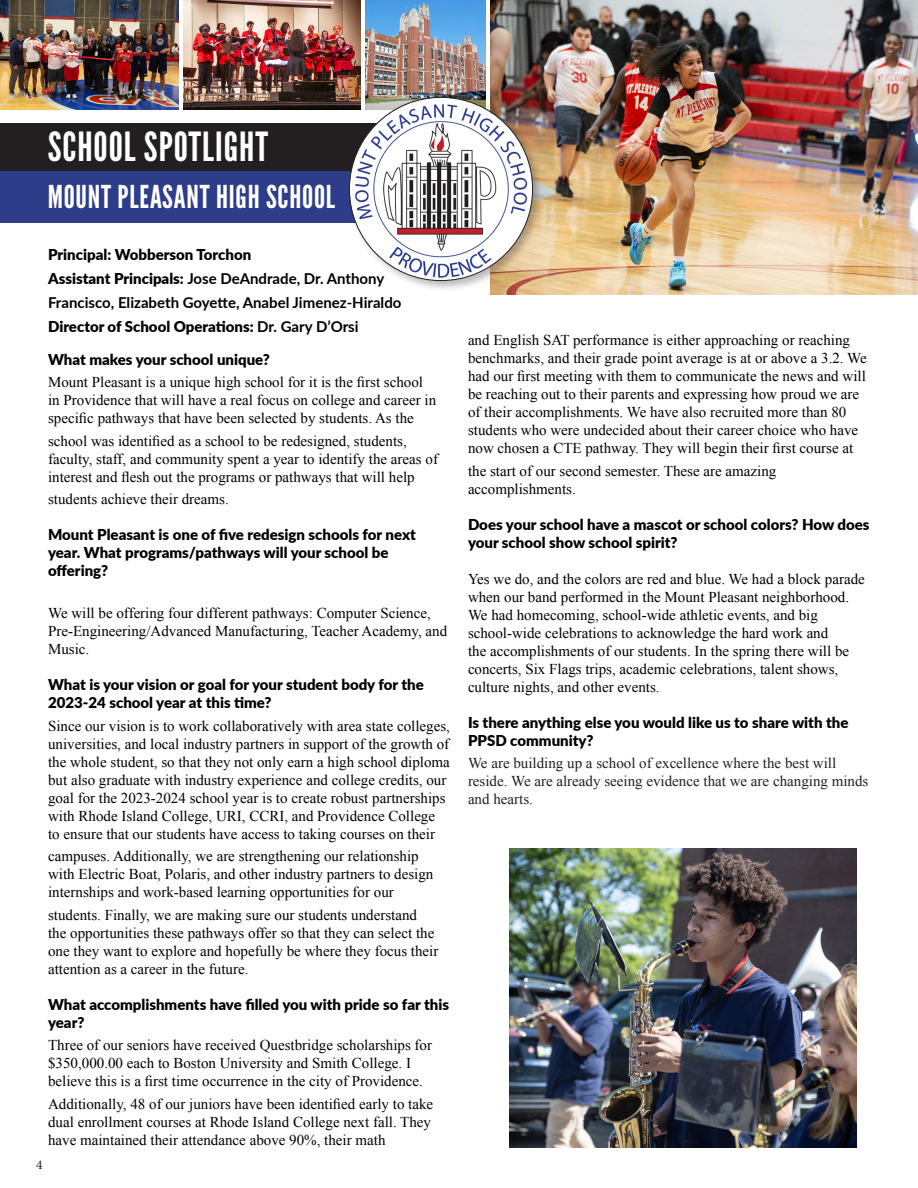
<style>
.page{position:relative;width:918px;height:1188px;background:#fff}
.page>*{position:absolute;margin:0;border:0;box-sizing:border-box;transform-origin:0 0}
.t1{font:40.05px "League Gothic";letter-spacing:.025em;color:#fff}
.t2{font:31.5px "League Gothic";letter-spacing:.025em;color:#fff}
.TEXT_Paragraph_Style_1{font:15px/18px "Times New Roman";color:#000}
.TEXT_Paragraph_Style_1-2{font:900 15px/18px "Lato";color:#000}
.t3{font:700 15px/24px "Lato";color:#000}
.TEXT_Paragraph_Style_1-3{font:15px/18px "Times New Roman";color:#231f20}
.t4{font:13.5px "Minion Pro";color:#231f20}
.s1{font-weight:900}
</style>
<div class="page">
<img style="left:183px;top:1px;width:178px;height:109px">
<img style="left:365px;top:1px;width:121px;height:94px">
<img style="left:1px;top:1px;width:177px;height:109px">
<div style="left:0;top:171px;width:383px;height:52px;background:#2d3d8a"></div>
<div style="left:0;top:123px;width:383px;height:48px;background:#231f20"></div>
<img style="left:490px;top:0;width:428px;height:295px">
<div style="left:347px;top:95px;width:197px;height:197px;background:#231f20;opacity:.3"></div>
<img style="left:349px;top:97px;width:184px;height:184px;border-radius:92px">
<img style="left:509px;top:848px;width:347px;height:300px">
<p class="t1" style="left:48px;top:123px;width:222px">SCHOOL SPOTLIGHT</p>
<p class="t2" style="left:48px;top:178px;width:289px">MOUNT PLEASANT HIGH SCHOOL</p>
<p class="t3" style="left:48px;top:241px;width:355px"><span class="s1">Principal: Wobberson Torchon<br>Assistant Principals:</span> Jose DeAndrade, Dr. Anthony Francisco, Elizabeth Goyette, Anabel Jimenez-Hiraldo <span class="s1">Director of School Operations:</span> Dr. Gary D’Orsi</p>
<p class="TEXT_Paragraph_Style_1-2" style="left:48px;top:350px;width:223px">What makes your school unique?</p>
<p class="TEXT_Paragraph_Style_1" style="left:48px;top:373px;width:390px">Mount Pleasant is a unique high school for it is the first school in Providence that will have a real focus on college and career in specific pathways that have been selected by students. As the</p>
<p class="TEXT_Paragraph_Style_1" style="left:48px;top:432px;width:391px">school was identified as a school to be redesigned, students, faculty, staff, and community spent a year to identify the areas of interest and flesh out the programs or pathways that will help</p>
<p class="TEXT_Paragraph_Style_1" style="left:48px;top:490px;width:182px">students achieve their dreams.</p>
<p class="TEXT_Paragraph_Style_1-2" style="left:48px;top:525px;width:369px">Mount Pleasant is one of five redesign schools for next year. What programs/pathways will your school be offering?</p>
<p class="TEXT_Paragraph_Style_1" style="left:48px;top:604px;width:401px">We will be offering four different pathways: Computer Science,<br>Pre-Engineering/Advanced Manufacturing, Teacher Academy, and<br>Music.</p>
<p class="TEXT_Paragraph_Style_1-2" style="left:48px;top:675px;width:377px">What is your vision or goal for your student body for the<br>2023-24 school year at this time?</p>
<p class="TEXT_Paragraph_Style_1" style="left:48px;top:717px;width:403px">Since our vision is to work collaboratively with area state colleges, universities, and local industry partners in support of the growth of the whole student, so that they not only earn a high school diploma but also graduate with industry experience and college credits, our goal for the 2023-2024 school year is to create robust partnerships with Rhode Island College, URI, CCRI, and Providence College to ensure that our students have access to taking courses on their</p>
<p class="TEXT_Paragraph_Style_1" style="left:48px;top:847px;width:387px">campuses. Additionally, we are strengthening our relationship with Electric Boat, Polaris, and other industry partners to design internships and work-based learning opportunities for our</p>
<p class="TEXT_Paragraph_Style_1" style="left:48px;top:906px;width:392px">students. Finally, we are making sure our students understand the opportunities these pathways offer so that they can select the one they want to explore and hopefully be where they focus their attention as a career in the future.</p>
<p class="TEXT_Paragraph_Style_1-2" style="left:48px;top:995px;width:403px">What accomplishments have filled you with pride so far this year?</p>
<p class="TEXT_Paragraph_Style_1" style="left:48px;top:1036px;width:386px">Three of our seniors have received Questbridge scholarships for $350,000.00 each to Boston University and Smith College. I believe this is a first time occurrence in the city of Providence.</p>
<p class="TEXT_Paragraph_Style_1" style="left:48px;top:1095px;width:387px">Additionally, 48 of our juniors have been identified early to take dual enrollment courses at Rhode Island College next fall. They have maintained their attendance above 90%, their math</p>
<p class="t4" style="left:36px;top:1155px;width:8px">4</p>
<p class="TEXT_Paragraph_Style_1" style="left:468px;top:331px;width:400px">and English SAT performance is either approaching or reaching benchmarks, and their grade point average is at or above a 3.2. We had our first meeting with them to communicate the news and will be reaching out to their parents and expressing how proud we are of their accomplishments. We have also recruited more than 80 students who were undecided about their career choice who have now chosen a CTE pathway. They will begin their first course at</p>
<p class="TEXT_Paragraph_Style_1" style="left:468px;top:461px;width:310px">the start of our second semester. These are amazing accomplishments.</p>
<p class="TEXT_Paragraph_Style_1-2" style="left:468px;top:515px;width:403px">Does your school have a mascot or school colors? How does your school show school spirit?</p>
<p class="TEXT_Paragraph_Style_1" style="left:468px;top:569px;width:398px">Yes we do, and the colors are red and blue. We had a block parade when our band performed in the Mount Pleasant neighborhood.<br>We had homecoming, school-wide athletic events, and big school-wide celebrations to acknowledge the hard work and<br>the accomplishments of our students. In the spring there will be concerts, Six Flags trips, academic celebrations, talent shows, culture nights, and other events.</p>
<p class="TEXT_Paragraph_Style_1-2" style="left:468px;top:713px;width:382px">Is there anything else you would like us to share with the<br>PPSD community?</p>
<p class="TEXT_Paragraph_Style_1-3" style="left:468px;top:754px;width:402px">We are building up a school of excellence where the best will reside. We are already seeing evidence that we are changing minds and hearts.</p>
</div>
